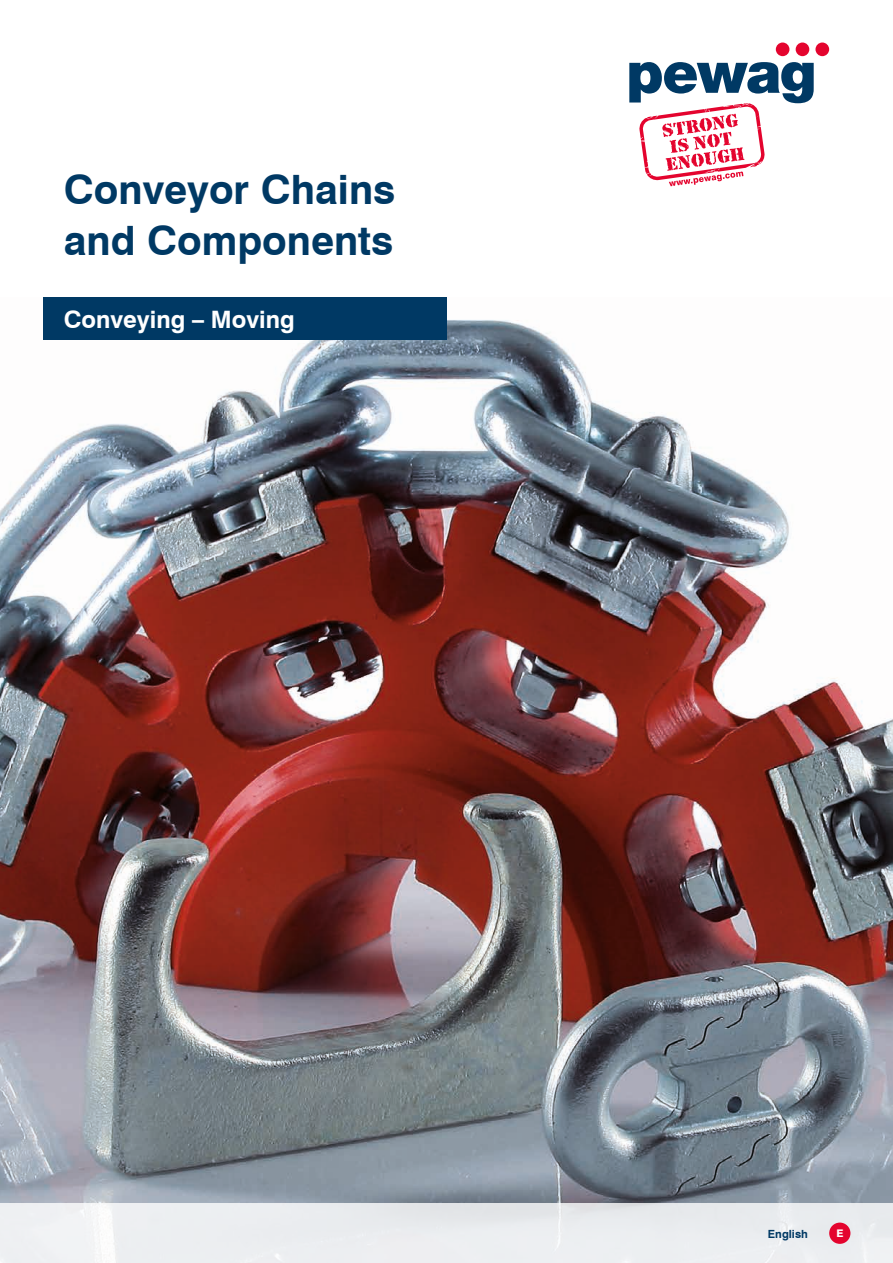
<style>
.page{position:relative;width:893px;height:1263px;background:#fff}
.page>*{position:absolute;margin:0;border:0;box-sizing:border-box;transform-origin:0 0}
.t1{font:700 40.5px/51px "Swiss 721 BT";color:#003964}
.t2{font:700 24px "Swiss 721 BT";color:#fff}
.t3{font:700 11.25px "Swiss 721 BT";color:#003964}
.t4{font:800 10.5px "Swiss 721 BT";color:#fff}
</style>
<div class="page">
<img style="left:0;top:298px;width:893px;height:905px">
<div style="left:43px;top:298px;width:403px;height:42px;background:#003964"></div>
<div style="left:776px;top:43px;width:13px;height:13px;background:#e4042e;border-radius:50%"></div>
<div style="left:796px;top:43px;width:13px;height:13px;background:#e4042e;border-radius:50%"></div>
<div style="left:815px;top:43px;width:14px;height:13px;background:#e4042e;border-radius:50%"></div>
<svg style="left:629px;top:62px;width:185px;height:124px"></svg>
<div style="left:0;top:1203px;width:893px;height:60px;background:#eceef1"></div>
<div style="left:829px;top:1222px;width:21px;height:22px;background:#e4042e;border-radius:50%"></div>
<p class="t1" style="left:64px;top:164px;width:333px">Conveyor Chains and Components</p>
<p class="t2" style="left:64px;top:305px;width:124px">2009 /2010</p>
<p class="t2" style="left:64px;top:305px;width:232px">Conveying – Moving</p>
<p class="t3" style="left:768px;top:1227px;width:41px">English</p>
<p class="t4" style="left:836px;top:1226px;width:9px">E</p>
</div>
